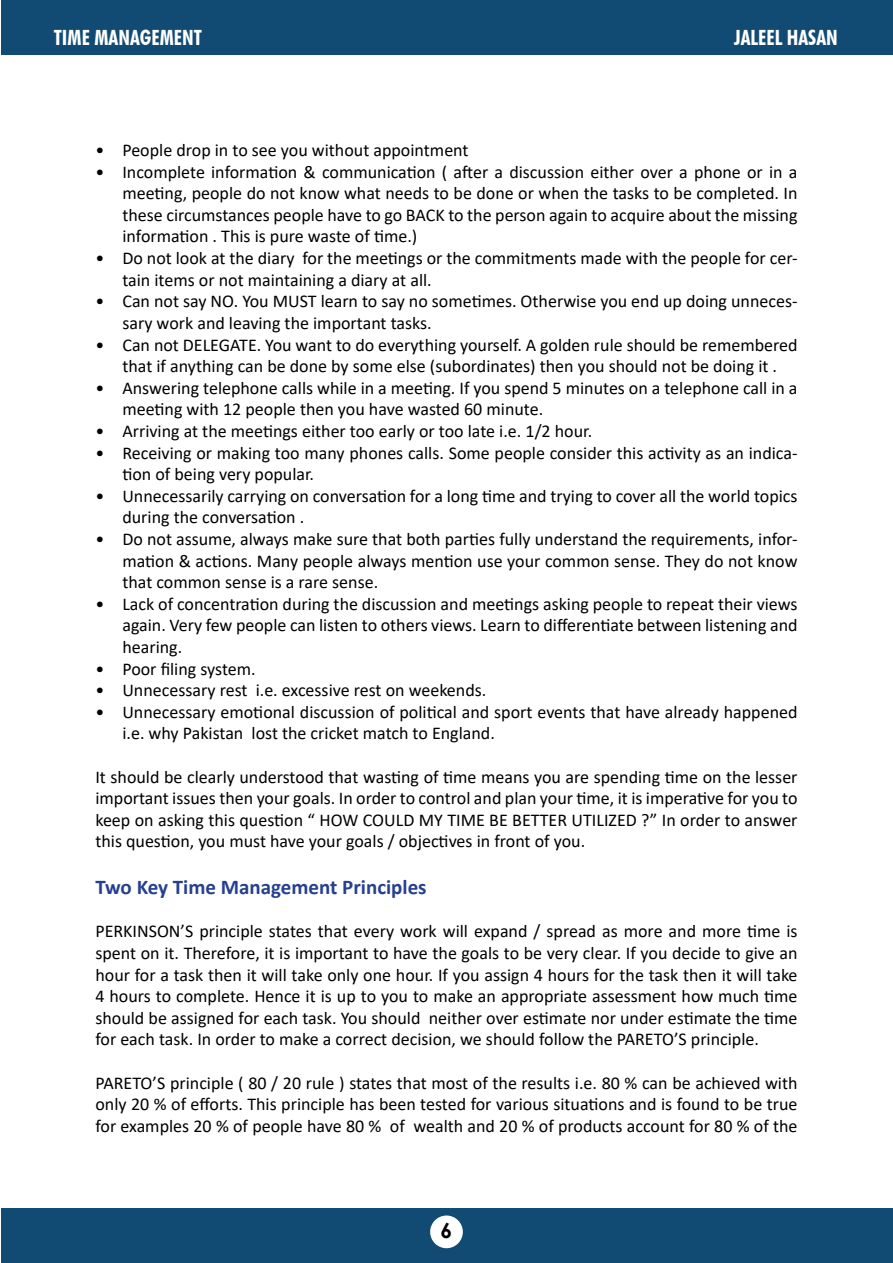
<style>
.page{position:relative;width:893px;height:1263px;background:#fff}
.page>*{position:absolute;margin:0;border:0;box-sizing:border-box;transform-origin:0 0}
.t1{font:700 21px "Calibri";color:#25408f}
.t2{font:700 condensed 21px "Futura BT";color:#fff}
.t3{font:700 21px "Century Gothic";color:#000}
.t4{font:18px/21.6px "Calibri";color:#000;text-align:justify}
</style>
<div class="page">
<div style="left:1px;top:1209px;width:891px;height:54px;background:#114b73"></div>
<div style="left:1px;top:0;width:891px;height:54px;background:#114b73"></div>
<div style="left:430px;top:1215px;width:33px;height:33px;background:#fff;border-radius:50%"></div>
<p class="t2" style="left:54px;top:25px;width:150px">TIME MANAGEMENT</p>
<p class="t2" style="left:734px;top:25px;width:105px">JALEEL HASAN</p>
<p class="t4" style="left:95px;top:139px;width:375px">• People drop in to see you without appointment</p>
<p class="t4" style="left:122px;top:160px;width:677px;text-indent:-27px">• Incomplete information &amp; communication ( after a discussion either over a phone or in a meeting, people do not know what needs to be done or when the tasks to be completed. In these circumstances people have to go BACK to the person again to acquire about the missing information . This is pure waste of time.)</p>
<p class="t4" style="left:122px;top:247px;width:677px;text-indent:-27px">• Do not look at the diary for the meetings or the commitments made with the people for cer&shy;tain items or not maintaining a diary at all.</p>
<p class="t4" style="left:122px;top:290px;width:677px;text-indent:-27px">• Can not say NO. You MUST learn to say no sometimes. Otherwise you end up doing unneces&shy;sary work and leaving the important tasks.</p>
<p class="t4" style="left:95px;top:333px;width:704px;text-align:center">• Can not DELEGATE. You want to do everything yourself. A golden rule should be remembered that if anything can be done by some else (subordinates) then you should not be doing it .</p>
<p class="t4" style="left:122px;top:376px;width:677px;text-indent:-27px">• Answering telephone calls while in a meeting. If you spend 5 minutes on a telephone call in a meeting with 12 people then you have wasted 60 minute.</p>
<p class="t4" style="left:95px;top:420px;width:498px">• Arriving at the meetings either too early or too late i.e. 1/2 hour.</p>
<p class="t4" style="left:122px;top:441px;width:677px;text-indent:-27px">• Receiving or making too many phones calls. Some people consider this activity as an indica&shy;tion of being very popular.</p>
<p class="t4" style="left:122px;top:484px;width:677px;text-indent:-27px">• Unnecessarily carrying on conversation for a long time and trying to cover all the world topics during the conversation .</p>
<p class="t4" style="left:122px;top:528px;width:677px;text-indent:-27px">• Do not assume, always make sure that both parties fully understand the requirements, infor&shy;mation &amp; actions. Many people always mention use your common sense. They do not know that common sense is a rare sense.</p>
<p class="t4" style="left:122px;top:592px;width:677px;text-indent:-27px">• Lack of concentration during the discussion and meetings asking people to repeat their views again. Very few people can listen to others views. Learn to differentiate between listening and hearing.</p>
<p class="t4" style="left:95px;top:657px;width:162px">• Poor filing system.</p>
<p class="t4" style="left:95px;top:679px;width:392px">• Unnecessary rest i.e. excessive rest on weekends.</p>
<p class="t4" style="left:122px;top:700px;width:677px;text-indent:-27px">• Unnecessary emotional discussion of political and sport events that have already happened i.e. why Pakistan lost the cricket match to England.</p>
<p class="t4" style="left:95px;top:765px;width:704px">It should be clearly understood that wasting of time means you are spending time on the lesser important issues then your goals. In order to control and plan your time, it is imperative for you to keep on asking this question “ HOW COULD MY TIME BE BETTER UTILIZED ?” In order to answer this question, you must have your goals / objectives in front of you.</p>
<p class="t1" style="left:95px;top:872px;width:333px">Two Key Time Management Principles</p>
<p class="t4" style="left:95px;top:920px;width:704px">PERKINSON’S principle states that every work will expand / spread as more and more time is spent on it. Therefore, it is important to have the goals to be very clear. If you decide to give an hour for a task then it will take only one hour. If you assign 4 hours for the task then it will take 4 hours to complete. Hence it is up to you to make an appropriate assessment how much time should be assigned for each task. You should neither over estimate nor under estimate the time for each task. In order to make a correct decision, we should follow the PARETO’S principle.</p>
<p class="t4" style="left:95px;top:1071px;width:704px">PARETO’S principle ( 80 / 20 rule ) states that most of the results i.e. 80 % can be achieved with only 20 % of efforts. This principle has been tested for various situations and is found to be true for examples 20 % of people have 80 % of wealth and 20 % of products account for 80 % of the</p>
<p class="t3" style="left:441px;top:1215px;width:13px">6</p>
</div>
